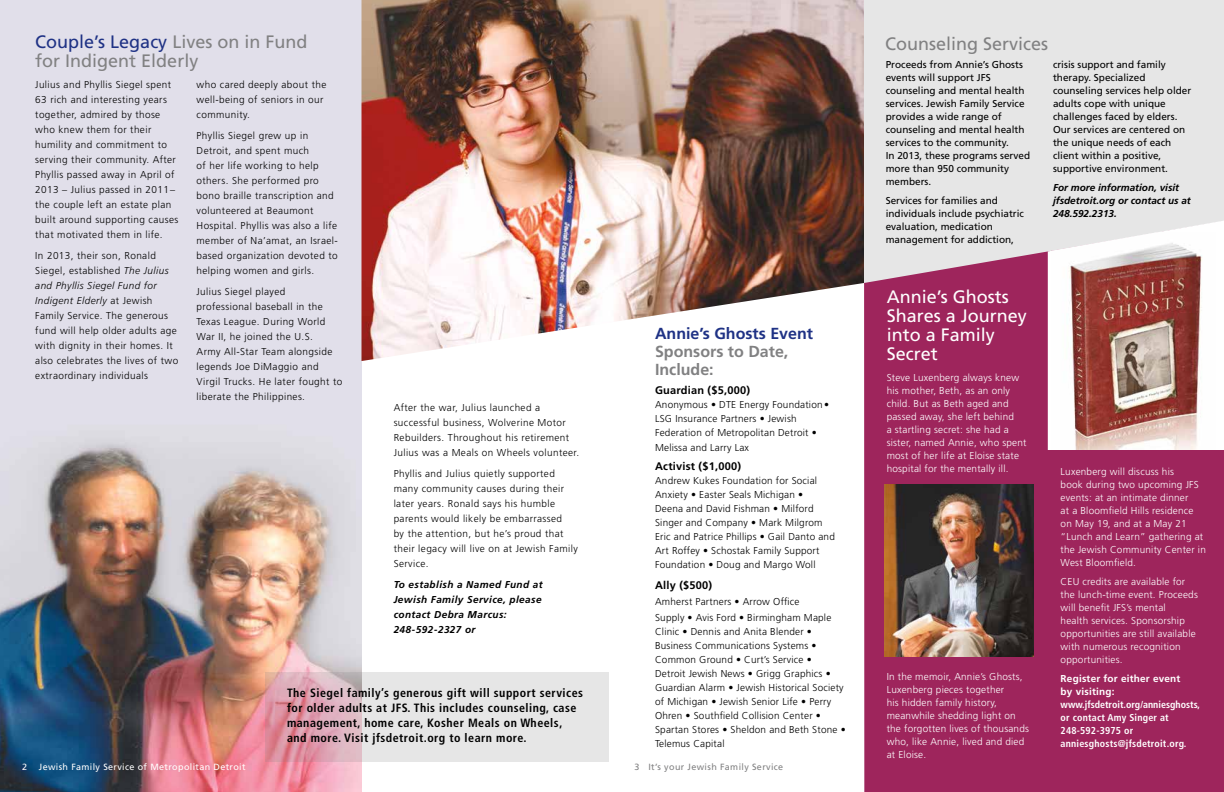
<style>
.page{position:relative;width:1224px;height:792px;background:#fff}
.page>*{position:absolute;margin:0;border:0;box-sizing:border-box;transform-origin:0 0}
.t1{font:18px/19px "Frutiger LT Std";color:#818182}
.t2{font:18px/19px "Frutiger LT Std";color:#fff}
.t3{font:700 16px/18px "Frutiger LT Std";color:#818182}
.t4{font:700 16px "Frutiger LT Std";color:#1f3285}
.t5{font:700 condensed 12px/15px "Frutiger LT Std";letter-spacing:.04em;color:#000}
.t6{font:700 11px "Frutiger LT Std";letter-spacing:.02em;color:#000}
.t7{font:300 10px/15px "Frutiger LT Std";letter-spacing:.04em;color:#000}
.t8{font:300 10px/13px "Frutiger LT Std";letter-spacing:.02em;color:#fff}
.t9{font:300 10px/14px "Frutiger LT Std";letter-spacing:.02em;color:#000}
.t10{font:10px/13px "Frutiger LT Std";color:#000}
.t11{font:700 condensed 10px/13px "Frutiger LT Std";letter-spacing:.02em;color:#fff}
.t12{font:italic 700 10px/15px "Frutiger LT Std";letter-spacing:.04em;color:#000}
.t13{font:italic 700 10px/13px "Frutiger LT Std";color:#000}
.t14{font:700 10px/13px "Frutiger LT Std";letter-spacing:.02em;color:#fff}
.t15{font:9px "Frutiger LT Std";letter-spacing:.04em;color:#fff}
.t16{font:9px "Frutiger LT Std";letter-spacing:.04em;color:#818182}
.s1{color:#1f3285}
.s2{font-style:italic}
</style>
<div class="page">
<img style="left:0;top:0;width:362px;height:792px">
<svg style="left:265px;top:672px;width:344px;height:90px;fill:#e6e6e6"></svg>
<div style="left:864px;top:0;width:360px;height:221px;background:#e6e6e6"></div>
<svg style="left:864px;top:221px;width:360px;height:571px;fill:#9e255c"></svg>
<svg style="left:1048px;top:221px;width:176px;height:229px"></svg>
<img style="left:1052px;top:232px;width:163px;height:218px">
<img style="left:885px;top:484px;width:149px;height:172px">
<img style="left:362px;top:0;width:502px;height:361px">
<h1 class="t1" style="left:35px;top:32px;width:274px"><span class="s1">Couple’s Legacy</span> Lives on in Fund for Indigent Elderly</h1>
<p class="t7" style="left:35px;top:77px;width:145px">Julius and Phyllis Siegel spent<br>63 rich and interesting years together, admired by those who knew them for their humility and commitment to serving their community. After<br>Phyllis passed away in April of<br>2013 – Julius passed in 2011– the couple left an estate plan built around supporting causes that motivated them in life.</p>
<p class="t7" style="left:35px;top:248px;width:144px">In 2013, their son, Ronald<br>Siegel, established <span class="s2">The Julius and Phyllis Siegel Fund for<br>Indigent Elderly</span> at Jewish<br>Family Service. The generous fund will help older adults age with dignity in their homes. It also celebrates the lives of two extraordinary individuals</p>
<p class="t7" style="left:197px;top:77px;width:131px">who cared deeply about the well-being of seniors in our community.</p>
<p class="t7" style="left:197px;top:128px;width:143px">Phyllis Siegel grew up in<br>Detroit, and spent much<br>of her life working to help others. She performed pro bono braille transcription and volunteered at Beaumont<br>Hospital. Phyllis was also a life member of Na’amat, an Israel&shy;based organization devoted to helping women and girls.</p>
<p class="t7" style="left:197px;top:284px;width:147px">Julius Siegel played professional baseball in the<br>Texas League. During World<br>War II, he joined the U.S.<br>Army All-Star Team alongside legends Joe DiMaggio and<br>Virgil Trucks. He later fought to liberate the Philippines.</p>
<p class="t7" style="left:394px;top:401px;width:187px">After the war, Julius launched a successful business, Wolverine Motor Rebuilders. Throughout his retirement Julius was a Meals on Wheels volunteer.</p>
<p class="t7" style="left:394px;top:467px;width:186px">Phyllis and Julius quietly supported many community causes during their later years. Ronald says his humble parents would likely be embarrassed<br>by the attention, but he’s proud that their legacy will live on at Jewish Family Service.</p>
<p class="t12" style="left:394px;top:578px;width:150px">To establish a Named Fund at<br>Jewish Family Service, please contact Debra Marcus:<br>248-592-2327 or</p>
<p class="t15" style="left:22px;top:761px;width:7px">2</p>
<p class="t15" style="left:39px;top:761px;width:208px">Jewish Family Service of Metropolitan Detroit</p>
<p class="t5" style="left:287px;top:685px;width:298px">The Siegel family’s generous gift will support services for older adults at JFS. This includes counseling, case management, home care, Kosher Meals on Wheels, and more. Visit jfsdetroit.org to learn more.</p>
<h2 class="t4" style="left:655px;top:324px;width:159px">Annie’s Ghosts Event</h2>
<h2 class="t3" style="left:655px;top:343px;width:135px">Sponsors to Date,<br>Include:</h2>
<p class="t6" style="left:655px;top:384px;width:97px">Guardian ($5,000)</p>
<p class="t9" style="left:655px;top:398px;width:176px">Anonymous • DTE Energy Foundation •<br>LSG Insurance Partners • Jewish<br>Federation of Metropolitan Detroit •</p>
<p class="t9" style="left:655px;top:441px;width:95px">Melissa and Larry Lax</p>
<p class="t6" style="left:655px;top:460px;width:88px">Activist ($1,000)</p>
<p class="t9" style="left:655px;top:474px;width:181px">Andrew Kukes Foundation for Social Anxiety • Easter Seals Michigan •<br>Deena and David Fishman • Milford Singer and Company • Mark Milgrom Eric and Patrice Phillips • Gail Danto and Art Roffey • Schostak Family Support Foundation • Doug and Margo Woll</p>
<p class="t6" style="left:655px;top:579px;width:59px">Ally ($500)</p>
<p class="t9" style="left:655px;top:594px;width:178px;line-height:16px">Amherst Partners • Arrow Office<br>Supply • Avis Ford • Birmingham Maple</p>
<p class="t9" style="left:655px;top:625px;width:192px">Clinic • Dennis and Anita Blender • Business Communications Systems • Common Ground • Curt’s Service •<br>Detroit Jewish News • Grigg Graphics • Guardian Alarm • Jewish Historical Society of Michigan • Jewish Senior Life • Perry Ohren • Southfield Collision Center • Spartan Stores • Sheldon and Beth Stone • Telemus Capital</p>
<p class="t16" style="left:635px;top:761px;width:150px">3 It’s your Jewish Family Service</p>
<h1 class="t1" style="left:885px;top:34px;width:165px">Counseling Services</h1>
<p class="t10" style="left:886px;top:58px;width:146px">Proceeds from Annie’s Ghosts events will support JFS counseling and mental health services. Jewish Family Service provides a wide range of counseling and mental health services to the community.<br>In 2013, these programs served more than 950 community members.</p>
<p class="t10" style="left:886px;top:194px;width:140px">Services for families and individuals include psychiatric evaluation, medication management for addiction,</p>
<h1 class="t2" style="left:887px;top:288px;width:142px">Annie’s Ghosts<br>Shares a Journey into a Family<br>Secret</h1>
<p class="t8" style="left:887px;top:371px;width:141px">Steve Luxenberg always knew his mother, Beth, as an only child. But as Beth aged and passed away, she left behind<br>a startling secret: she had a sister, named Annie, who spent most of her life at Eloise state hospital for the mentally ill.</p>
<p class="t8" style="left:887px;top:670px;width:144px">In the memoir, Annie’s Ghosts,<br>Luxenberg pieces together<br>his hidden family history, meanwhile shedding light on the forgotten lives of thousands who, like Annie, lived and died at Eloise.</p>
<p class="t10" style="left:1053px;top:58px;width:140px">crisis support and family therapy. Specialized counseling services help older adults cope with unique challenges faced by elders.<br>Our services are centered on the unique needs of each client within a positive, supportive environment.</p>
<p class="t13" style="left:1053px;top:181px;width:139px">For more information, visit jfsdetroit.org or contact us at<br>248.592.2313.</p>
<p class="t8" style="left:1061px;top:465px;width:147px">Luxenberg will discuss his<br>book during two upcoming JFS events: at an intimate dinner<br>at a Bloomfield Hills residence on May 19, and at a May 21 “Lunch and Learn” gathering at the Jewish Community Center in<br>West Bloomfield.</p>
<p class="t8" style="left:1061px;top:575px;width:139px">CEU credits are available for the lunch-time event. Proceeds will benefit JFS’s mental<br>health services. Sponsorship opportunities are still available with numerous recognition opportunities.</p>
<p class="t14" style="left:1061px;top:672px;width:121px">Register for either event by visiting:</p>
<p class="t11" style="left:1061px;top:698px;width:141px">www.jfsdetroit.org/anniesghosts, or contact Amy Singer at<br>248-592-3975 or anniesghosts@jfsdetroit.org.</p>
</div>
